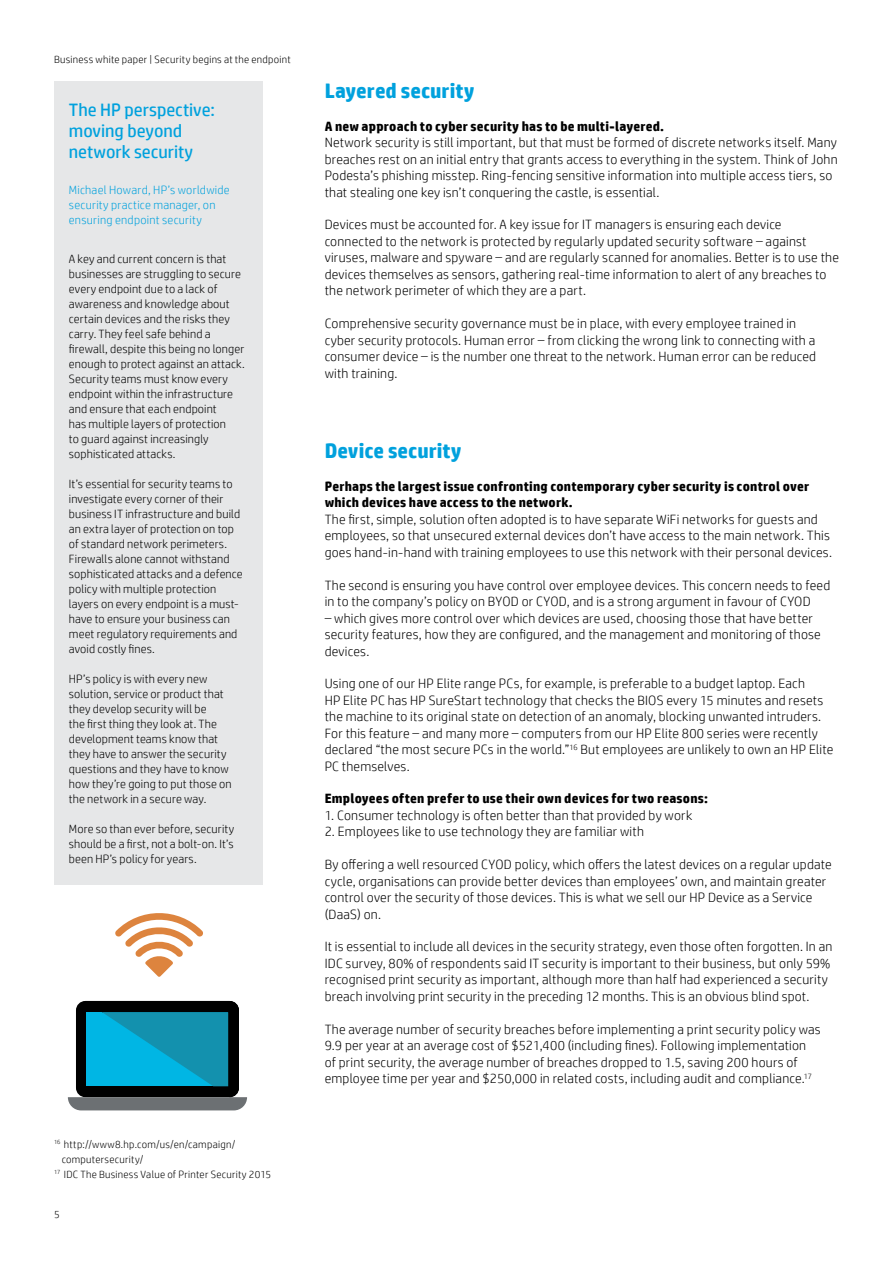
<style>
.page{position:relative;width:893px;height:1263px;background:#fff}
.page>*{position:absolute;margin:0;border:0;box-sizing:border-box;transform-origin:0 0}
.t1{font:700 21px "HP Simplified";letter-spacing:.005em;color:#00a1dd}
.t2{font:18px/21px "HP Simplified";letter-spacing:-.005em;color:#00a1dd}
.t3{font:300 13.5px/16.5px "HP Simplified";letter-spacing:.015em;color:#000}
.t4{font:700 13.5px/16.5px "HP Simplified";letter-spacing:.015em;color:#000}
.t5{font:300 12px/15px "HP Simplified";letter-spacing:.01em;color:#000}
.t6{font:300 12px/15px "HP Simplified";letter-spacing:.02em;color:#00a1dd}
.t7{font:300 10.5px "HP Simplified";letter-spacing:.025em;color:#000}
</style>
<div class="page">
<div style="left:54px;top:81px;width:209px;height:804px;background:#e6e7e8"></div>
<svg style="left:115px;top:913px;width:88px;height:64px"></svg>
<svg style="left:68px;top:1001px;width:179px;height:109px;background:#277b8f"></svg>
<p class="t7" style="left:54px;top:53px;width:238px">Business white paper | Security begins at the endpoint</p>
<h2 class="t2" style="left:69px;top:99px;width:148px">The HP perspective: moving beyond network security</h2>
<p class="t6" style="left:69px;top:182px;width:162px">Michael Howard, HP’s worldwide security practice manager, on ensuring endpoint security</p>
<p class="t5" style="left:69px;top:251px;width:177px">A key and current concern is that businesses are struggling to secure every endpoint due to a lack of awareness and knowledge about certain devices and the risks they carry. They feel safe behind a firewall, despite this being no longer enough to protect against an attack.<br>Security teams must know every endpoint within the infrastructure and ensure that each endpoint<br>has multiple layers of protection<br>to guard against increasingly sophisticated attacks.</p>
<p class="t5" style="left:69px;top:476px;width:175px">It’s essential for security teams to investigate every corner of their business IT infrastructure and build an extra layer of protection on top of standard network perimeters.<br>Firewalls alone cannot withstand sophisticated attacks and a defence policy with multiple protection layers on every endpoint is a must&shy;have to ensure your business can meet regulatory requirements and avoid costly fines.</p>
<p class="t5" style="left:69px;top:671px;width:164px">HP’s policy is with every new solution, service or product that they develop security will be<br>the first thing they look at. The development teams know that they have to answer the security questions and they have to know how they’re going to put those on the network in a secure way.</p>
<p class="t5" style="left:69px;top:821px;width:167px;text-align:justify">More so than ever before, security should be a first, not a bolt-on. It’s been HP’s policy for years.</p>
<p class="t7" style="left:54px;top:1138px;width:183px"><sup>16</sup> http://www8.hp.com/us/en/campaign/</p>
<p class="t7" style="left:62px;top:1153px;width:83px">computersecurity/</p>
<p class="t7" style="left:54px;top:1168px;width:219px"><sup>17</sup> IDC The Business Value of Printer Security 2015</p>
<p class="t7" style="left:54px;top:1208px;width:7px">5</p>
<h1 class="t1" style="left:325px;top:78px;width:151px">Layered security</h1>
<p class="t4" style="left:325px;top:118px;width:341px">A new approach to cyber security has to be multi-layered.</p>
<p class="t3" style="left:325px;top:134px;width:514px">Network security is still important, but that must be formed of discrete networks itself. Many breaches rest on an initial entry that grants access to everything in the system. Think of John Podesta’s phishing misstep. Ring-fencing sensitive information into multiple access tiers, so that stealing one key isn’t conquering the castle, is essential.</p>
<p class="t3" style="left:325px;top:216px;width:516px">Devices must be accounted for. A key issue for IT managers is ensuring each device connected to the network is protected by regularly updated security software – against viruses, malware and spyware – and are regularly scanned for anomalies. Better is to use the devices themselves as sensors, gathering real-time information to alert of any breaches to the network perimeter of which they are a part.</p>
<p class="t3" style="left:325px;top:315px;width:493px">Comprehensive security governance must be in place, with every employee trained in cyber security protocols. Human error – from clicking the wrong link to connecting with a consumer device – is the number one threat to the network. Human error can be reduced with training.</p>
<h1 class="t1" style="left:325px;top:438px;width:139px">Device security</h1>
<p class="t4" style="left:325px;top:478px;width:486px">Perhaps the largest issue confronting contemporary cyber security is control over which devices have access to the network.</p>
<p class="t3" style="left:325px;top:511px;width:509px">The first, simple, solution often adopted is to have separate WiFi networks for guests and employees, so that unsecured external devices don’t have access to the main network. This goes hand-in-hand with training employees to use this network with their personal devices.</p>
<p class="t3" style="left:325px;top:576px;width:507px">The second is ensuring you have control over employee devices. This concern needs to feed in to the company’s policy on BYOD or CYOD, and is a strong argument in favour of CYOD</p>
<p class="t3" style="left:325px;top:609px;width:498px">– which gives more control over which devices are used, choosing those that have better security features, how they are configured, and the management and monitoring of those devices.</p>
<p class="t3" style="left:325px;top:675px;width:510px">Using one of our HP Elite range PCs, for example, is preferable to a budget laptop. Each<br>HP Elite PC has HP SureStart technology that checks the BIOS every 15 minutes and resets the machine to its original state on detection of an anomaly, blocking unwanted intruders.<br>For this feature – and many more – computers from our HP Elite 800 series were recently declared “the most secure PCs in the world.”<sup>16</sup> But employees are unlikely to own an HP Elite PC themselves.</p>
<p class="t4" style="left:325px;top:790px;width:385px">Employees often prefer to use their own devices for two reasons:</p>
<p class="t3" style="left:325px;top:807px;width:369px">1. Consumer technology is often better than that provided by work</p>
<p class="t3" style="left:325px;top:823px;width:321px">2. Employees like to use technology they are familiar with</p>
<p class="t3" style="left:325px;top:856px;width:509px">By offering a well resourced CYOD policy, which offers the latest devices on a regular update cycle, organisations can provide better devices than employees’ own, and maintain greater control over the security of those devices. This is what we sell our HP Device as a Service (DaaS) on.</p>
<p class="t3" style="left:325px;top:938px;width:509px">It is essential to include all devices in the security strategy, even those often forgotten. In an IDC survey, 80% of respondents said IT security is important to their business, but only 59% recognised print security as important, although more than half had experienced a security breach involving print security in the preceding 12 months. This is an obvious blind spot.</p>
<p class="t3" style="left:325px;top:1020px;width:498px">The average number of security breaches before implementing a print security policy was 9.9 per year at an average cost of $521,400 (including fines). Following implementation of print security, the average number of breaches dropped to 1.5, saving 200 hours of employee time per year and $250,000 in related costs, including audit and compliance.<sup>17</sup></p>
</div>
